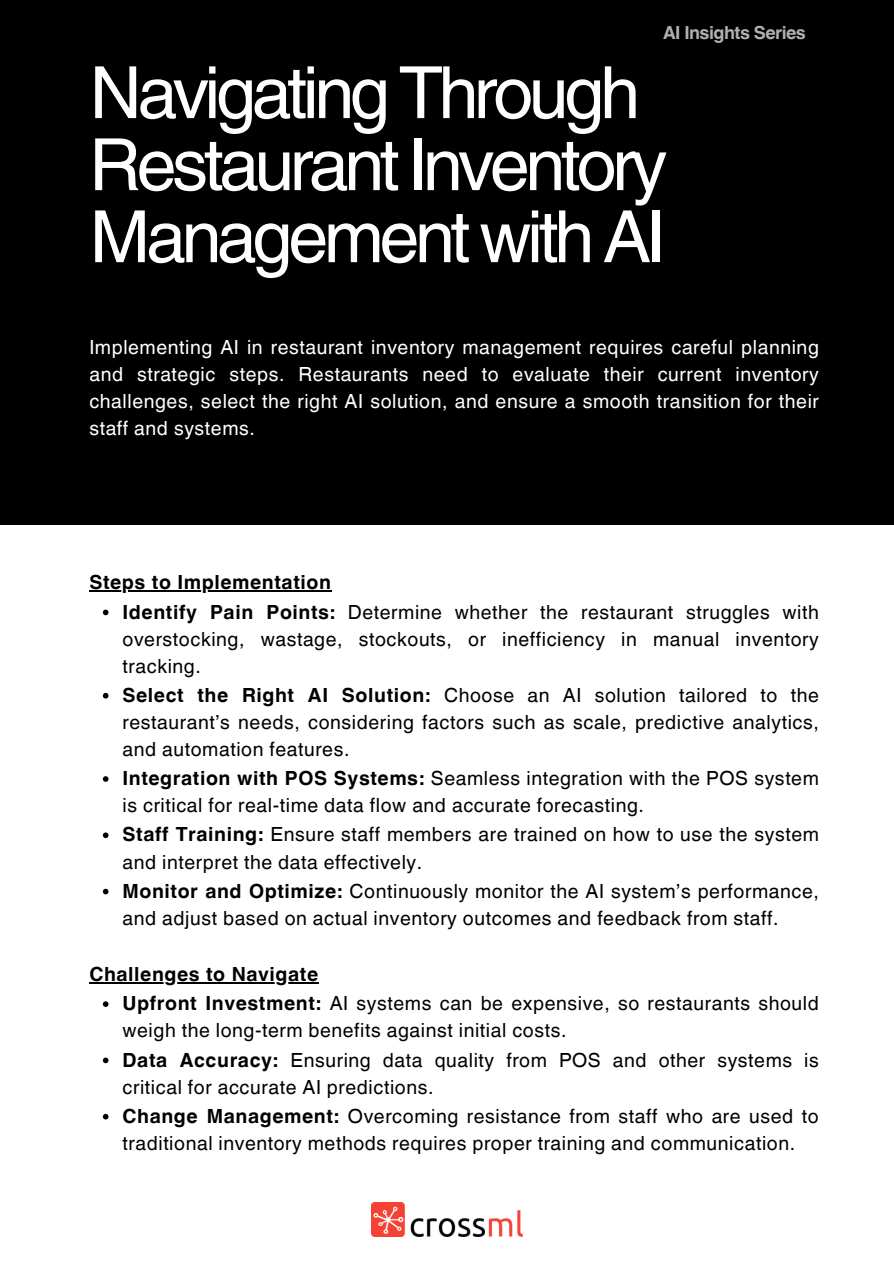
<style>
.page{position:relative;width:894px;height:1264px;background:#fff}
.page>*{position:absolute;margin:0;border:0;box-sizing:border-box;transform-origin:0 0}
.t1{font:72px/72px "Helvetica World";letter-spacing:-.06em;color:#fff}
.t2{font:19.5px/27px "Helvetica World";letter-spacing:.03em;color:#000}
.t3{font:19.5px/27px "Helvetica World";letter-spacing:.03em;color:#fff;text-align:justify}
.t4{font:700 19.5px "Helvetica World";letter-spacing:.03em;color:#000}
.t5{font:700 18px "Helvetica World";letter-spacing:-.03em;color:#b0b0b0}
.s1{font-weight:700}
</style>
<div class="page">
<div style="left:0;top:0;width:893px;height:524px;background:#000"></div>
<hr style="left:89px;top:590px;width:242px;height:1px;background:#000">
<svg style="left:103px;top:609px;width:5px;height:6px"></svg>
<svg style="left:103px;top:693px;width:5px;height:5px"></svg>
<svg style="left:103px;top:776px;width:5px;height:5px"></svg>
<svg style="left:103px;top:832px;width:5px;height:6px"></svg>
<svg style="left:103px;top:888px;width:5px;height:6px"></svg>
<hr style="left:89px;top:982px;width:230px;height:1px;background:#000">
<svg style="left:103px;top:1001px;width:5px;height:5px"></svg>
<svg style="left:103px;top:1057px;width:5px;height:6px"></svg>
<svg style="left:103px;top:1113px;width:5px;height:6px"></svg>
<img style="left:371px;top:1202px;width:151px;height:34px">
<p class="t5" style="left:663px;top:18px;width:144px">AI Insights Series</p>
<h2 class="t1" style="left:89px;top:57px;width:579px">Navigating Through<br>Restaurant Inventory<br>Management with AI</h2>
<h1 class="t3" style="left:89px;top:334px;width:730px">Implementing AI in restaurant inventory management requires careful planning and strategic steps. Restaurants need to evaluate their current inventory challenges, select the right AI solution, and ensure a smooth transition for their staff and systems.</h1>
<p class="t4" style="left:89px;top:566px;width:243px">Steps to Implementation</p>
<h2 class="t2" style="left:122px;top:598px;width:697px;text-align:justify"><span class="s1">Identify Pain Points:</span> Determine whether the restaurant struggles with overstocking, wastage, stockouts, or inefficiency in manual inventory tracking.</h2>
<p class="t2" style="left:122px;top:681px;width:697px;text-align:justify"><span class="s1">Select the Right AI Solution:</span> Choose an AI solution tailored to the restaurant’s needs, considering factors such as scale, predictive analytics, and automation features.</p>
<p class="t2" style="left:122px;top:765px;width:697px"><span class="s1">Integration with POS Systems:</span> Seamless integration with the POS system is critical for real-time data flow and accurate forecasting.</p>
<p class="t2" style="left:122px;top:821px;width:697px"><span class="s1">Staff Training:</span> Ensure staff members are trained on how to use the system and interpret the data effectively.</p>
<p class="t2" style="left:122px;top:877px;width:697px"><span class="s1">Monitor and Optimize:</span> Continuously monitor the AI system’s performance, and adjust based on actual inventory outcomes and feedback from staff.</p>
<p class="t4" style="left:89px;top:958px;width:230px">Challenges to Navigate</p>
<h2 class="t2" style="left:122px;top:990px;width:697px"><span class="s1">Upfront Investment:</span> AI systems can be expensive, so restaurants should weigh the long-term benefits against initial costs.</h2>
<p class="t2" style="left:122px;top:1046px;width:697px"><span class="s1">Data Accuracy:</span> Ensuring data quality from POS and other systems is critical for accurate AI predictions.</p>
<p class="t2" style="left:122px;top:1102px;width:697px"><span class="s1">Change Management:</span> Overcoming resistance from staff who are used to traditional inventory methods requires proper training and communication.</p>
</div>
